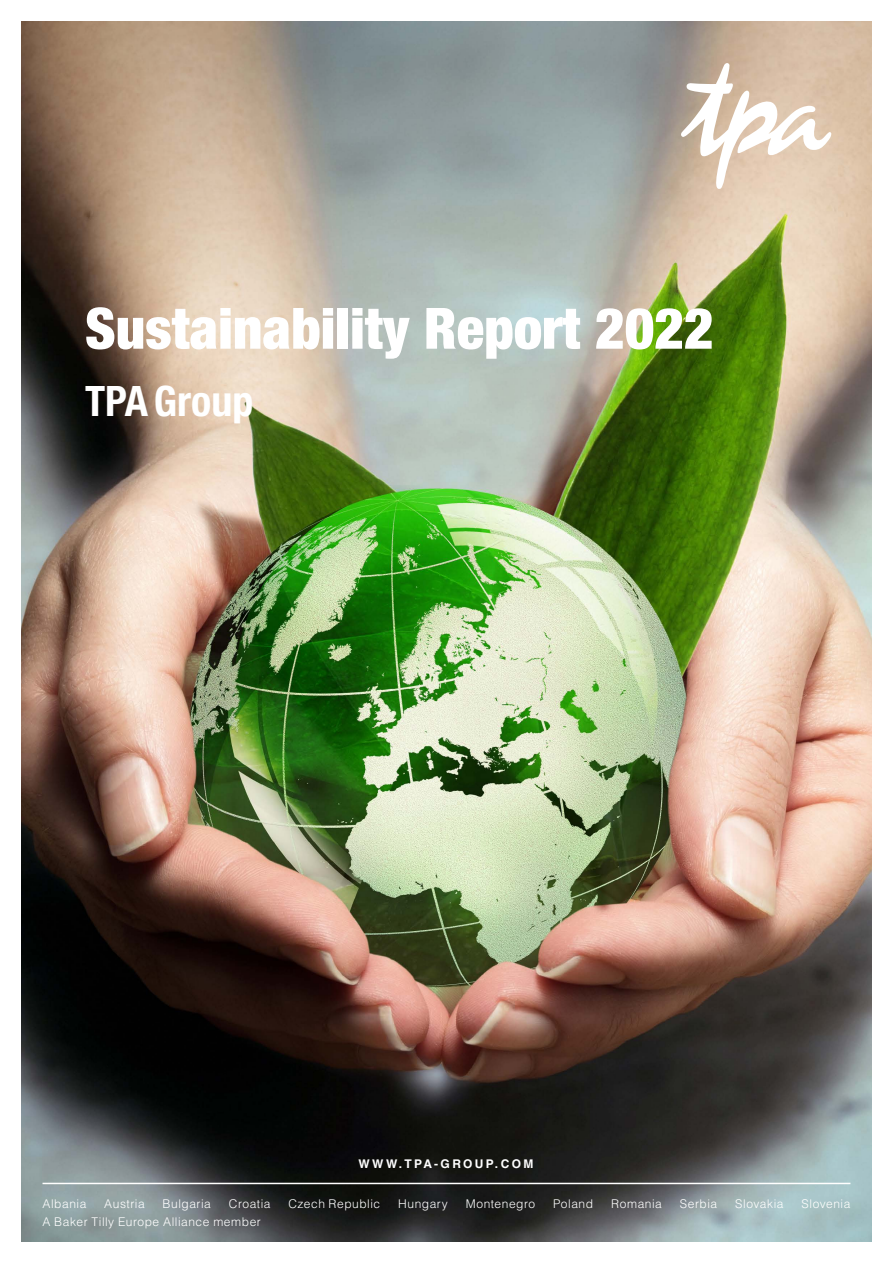
<style>
.page{position:relative;width:893px;height:1263px;background:#fff}
.page>*{position:absolute;margin:0;border:0;box-sizing:border-box;transform-origin:0 0}
.t1{font:900 condensed 57px "Helvetica Neue LT Pro";color:#fff}
.t2{font:700 condensed 42px "Helvetica Neue LT Pro";color:#fff}
.t3{font:300 12px "Helvetica LT Std";letter-spacing:.045em;color:#fff}
.t4{font:700 12px "Helvetica LT Std";letter-spacing:.2em;color:#fff}
</style>
<div class="page">
<img style="left:21px;top:21px;width:851px;height:1221px">
<svg style="left:681px;top:63px;width:150px;height:126px"></svg>
<hr style="left:43px;top:1183px;width:807px;height:1px;background:#fff">
<p class="t1" style="left:85px;top:294px;width:630px">Sustainability Report 2022</p>
<p class="t2" style="left:85px;top:376px;width:170px">TPA Group</p>
<p class="t4" style="left:359px;top:1156px;width:176px">WWW.TPA-GROUP.COM</p>
<p class="t3" style="left:43px;top:1196px;width:45px">Albania</p>
<p class="t3" style="left:104px;top:1196px;width:42px">Austria</p>
<p class="t3" style="left:163px;top:1196px;width:50px">Bulgaria</p>
<p class="t3" style="left:229px;top:1196px;width:43px">Croatia</p>
<p class="t3" style="left:288px;top:1196px;width:93px">Czech Republic</p>
<p class="t3" style="left:398px;top:1196px;width:51px">Hungary</p>
<p class="t3" style="left:466px;top:1196px;width:71px">Montenegro</p>
<p class="t3" style="left:553px;top:1196px;width:42px">Poland</p>
<p class="t3" style="left:611px;top:1196px;width:52px">Romania</p>
<p class="t3" style="left:680px;top:1196px;width:39px">Serbia</p>
<p class="t3" style="left:735px;top:1196px;width:50px">Slovakia</p>
<p class="t3" style="left:801px;top:1196px;width:50px">Slovenia</p>
<p class="t3" style="left:43px;top:1214px;width:220px">A Baker Tilly Europe Alliance member</p>
</div>
